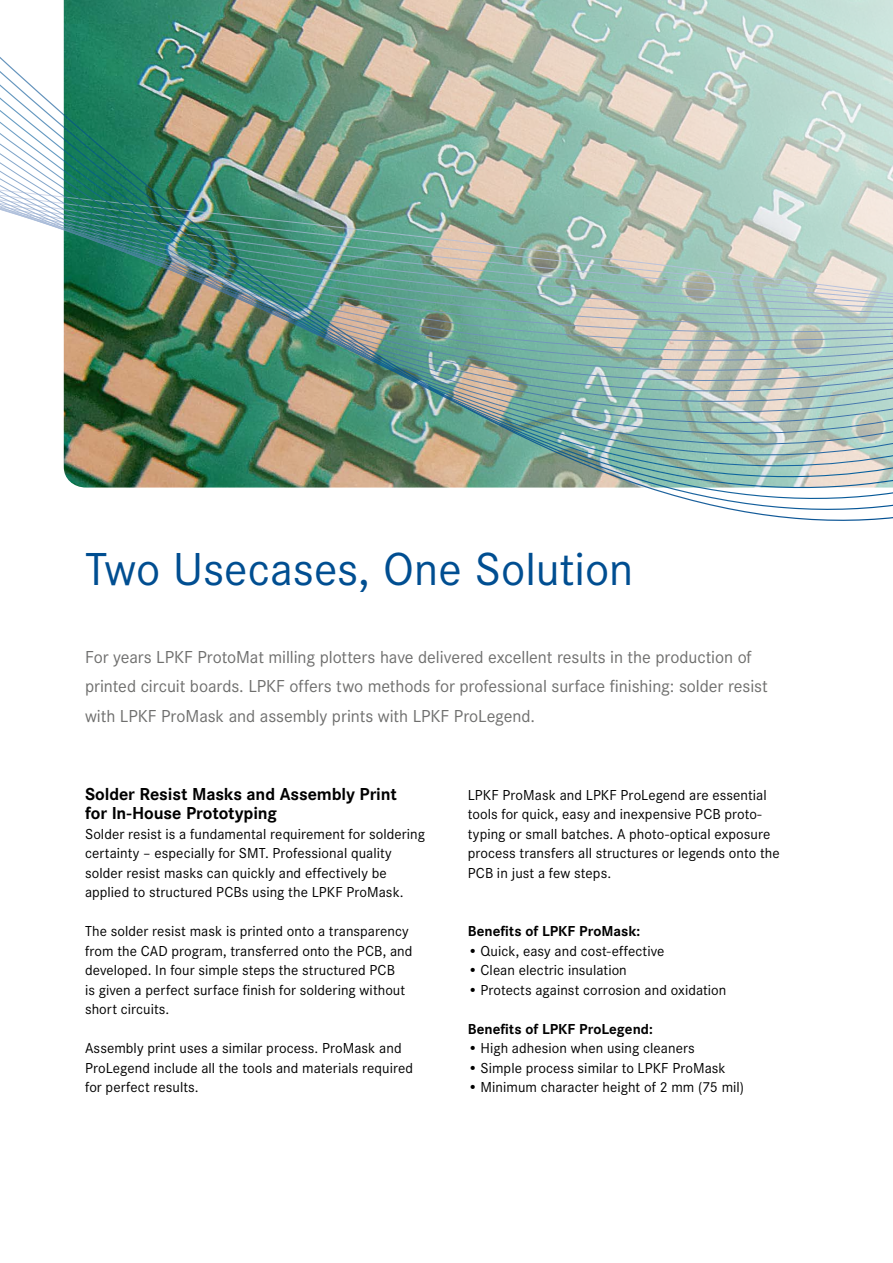
<style>
.page{position:relative;width:893px;height:1263px;background:#fff}
.page>*{position:absolute;margin:0;border:0;box-sizing:border-box;transform-origin:0 0}
.t1{font:48px "Corporate S";color:#004e91}
.t2{font:18px/29.2px "Corporate S";letter-spacing:-.005em;color:#6f6f6e}
.t3{font:700 18px/19.5px "Corporate S";letter-spacing:-.005em;color:#000}
.t4{font:15px/19.5px "Corporate S";letter-spacing:.005em;color:#000}
.t5{font:700 15px "Corporate S";color:#000}
</style>
<div class="page">
<img style="left:0;top:0;width:893px;height:521px">
<h1 class="t1" style="left:85px;top:542px;width:550px">Two Usecases, One Solution</h1>
<p class="t2" style="left:85px;top:643px;width:684px">For years LPKF ProtoMat milling plotters have delivered excellent results in the production of printed circuit boards. LPKF offers two methods for professional surface finishing: solder resist with LPKF ProMask and assembly prints with LPKF ProLegend.</p>
<p class="t3" style="left:85px;top:784px;width:313px">Solder Resist Masks and Assembly Print for In-House Prototyping</p>
<p class="t4" style="left:85px;top:824px;width:341px">Solder resist is a fundamental requirement for soldering certainty – especially for SMT. Professional quality solder resist masks can quickly and effectively be applied to structured PCBs using the LPKF ProMask.</p>
<p class="t4" style="left:85px;top:921px;width:329px">The solder resist mask is printed onto a transparency from the CAD program, transferred onto the PCB, and developed. In four simple steps the structured PCB<br>is given a perfect surface finish for soldering without short circuits.</p>
<p class="t4" style="left:85px;top:1038px;width:330px">Assembly print uses a similar process. ProMask and<br>ProLegend include all the tools and materials required for perfect results.</p>
<p class="t4" style="left:468px;top:785px;width:313px">LPKF ProMask and LPKF ProLegend are essential tools for quick, easy and inexpensive PCB proto&shy;typing or small batches. A photo-optical exposure process transfers all structures or legends onto the PCB in just a few steps.</p>
<p class="t5" style="left:468px;top:922px;width:174px">Benefits of LPKF ProMask:</p>
<p class="t4" style="left:468px;top:941px;width:198px">• Quick, easy and cost-effective</p>
<p class="t4" style="left:468px;top:960px;width:161px">• Clean electric insulation</p>
<p class="t4" style="left:468px;top:980px;width:260px">• Protects against corrosion and oxidation</p>
<p class="t5" style="left:468px;top:1020px;width:187px">Benefits of LPKF ProLegend:</p>
<p class="t4" style="left:468px;top:1038px;width:228px">• High adhesion when using cleaners</p>
<p class="t4" style="left:468px;top:1058px;width:260px">• Simple process similar to LPKF ProMask</p>
<p class="t4" style="left:468px;top:1077px;width:278px">• Minimum character height of 2 mm (75 mil)</p>
</div>
